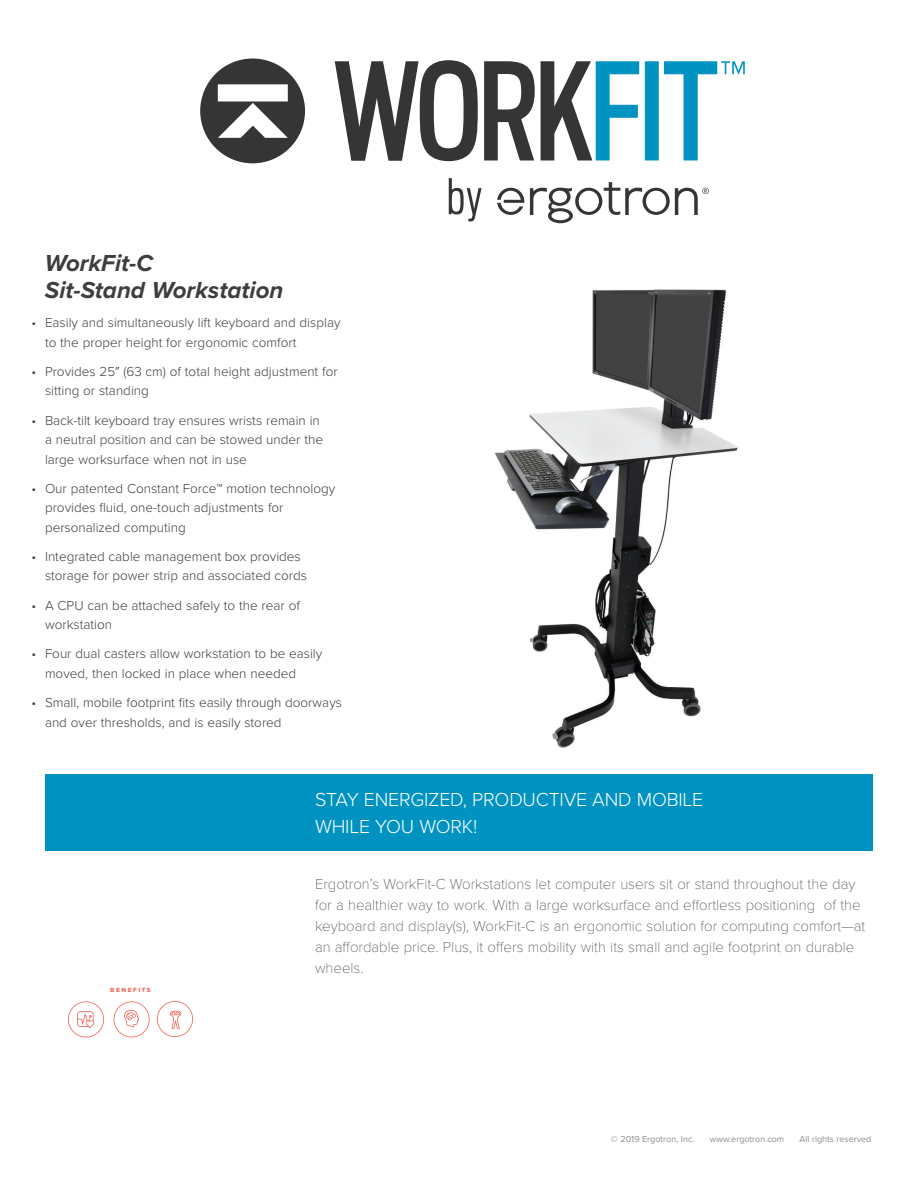
<style>
.page{position:relative;width:918px;height:1188px;background:#fff}
.page>*{position:absolute;margin:0;border:0;box-sizing:border-box;transform-origin:0 0}
.t1{font:italic 700 24px/27px "Proxima Nova";color:#3e3e3f}
.t2{font:300 19.5px/27px "Proxima Nova";letter-spacing:-.01em;color:#fff}
.t3{font:100 15px/21px "Proxima Nova T";color:#3e3e3f}
.t4{font:300 13.5px/19.5px "Proxima Nova";color:#3e3e3f}
.t5{font:9px "Proxima Nova";color:#8a8c8f}
.t6{font:6.3px "Proxima Nova Extrabld";letter-spacing:.255em;color:#f26758}
</style>
<div class="page">
<img style="left:495px;top:289px;width:243px;height:459px">
<div style="left:45px;top:774px;width:828px;height:76px;background:#0093c1"></div>
<svg style="left:68px;top:1001px;width:36px;height:36px"></svg>
<svg style="left:114px;top:1001px;width:36px;height:36px"></svg>
<svg style="left:157px;top:1001px;width:36px;height:36px"></svg>
<svg style="left:200px;top:58px;width:105px;height:105px"></svg>
<svg style="left:335px;top:60px;width:410px;height:101px"></svg>
<svg style="left:449px;top:178px;width:33px;height:44px"></svg>
<svg style="left:497px;top:188px;width:27px;height:27px"></svg>
<svg style="left:530px;top:182px;width:179px;height:41px"></svg>
<h1 class="t1" style="left:45px;top:249px;width:240px">WorkFit-C<br>Sit-Stand Workstation</h1>
<p class="t4" style="left:45px;top:313px;width:297px;text-indent:-14px">• Easily and simultaneously lift keyboard and display to the proper height for ergonomic comfort</p>
<p class="t4" style="left:45px;top:362px;width:294px;text-indent:-14px">• Provides 25″ (63 cm) of total height adjustment for sitting or standing</p>
<p class="t4" style="left:45px;top:411px;width:280px;text-indent:-14px">• Back-tilt keyboard tray ensures wrists remain in a neutral position and can be stowed under the large worksurface when not in use</p>
<p class="t4" style="left:45px;top:479px;width:292px;text-indent:-14px">• Our patented Constant Force™ motion technology provides fluid, one-touch adjustments for personalized computing</p>
<p class="t4" style="left:45px;top:547px;width:264px;text-indent:-14px">• Integrated cable management box provides storage for power strip and associated cords</p>
<p class="t4" style="left:45px;top:596px;width:257px;text-indent:-14px">• A CPU can be attached safely to the rear of workstation</p>
<p class="t4" style="left:45px;top:644px;width:279px;text-indent:-14px">• Four dual casters allow workstation to be easily moved, then locked in place when needed</p>
<p class="t4" style="left:45px;top:693px;width:299px;text-indent:-14px">• Small, mobile footprint fits easily through doorways and over thresholds, and is easily stored</p>
<h2 class="t2" style="left:315px;top:787px;width:390px">STAY ENERGIZED, PRODUCTIVE AND MOBILE<br>WHILE YOU WORK!</h2>
<p class="t6" style="left:110px;top:985px;width:42px">BENEFITS</p>
<p class="t3" style="left:315px;top:873px;width:552px">Ergotron’s WorkFit-C Workstations let computer users sit or stand throughout the day for a healthier way to work. With a large worksurface and effortless positioning of the keyboard and display(s), WorkFit-C is an ergonomic solution for computing comfort—at an affordable price. Plus, it offers mobility with its small and agile footprint on durable wheels.</p>
<p class="t5" style="left:611px;top:1134px;width:85px">© 2019 Ergotron, Inc.</p>
<p class="t5" style="left:710px;top:1134px;width:76px">www.ergotron.com</p>
<p class="t5" style="left:800px;top:1134px;width:73px">All rights reserved</p>
</div>
